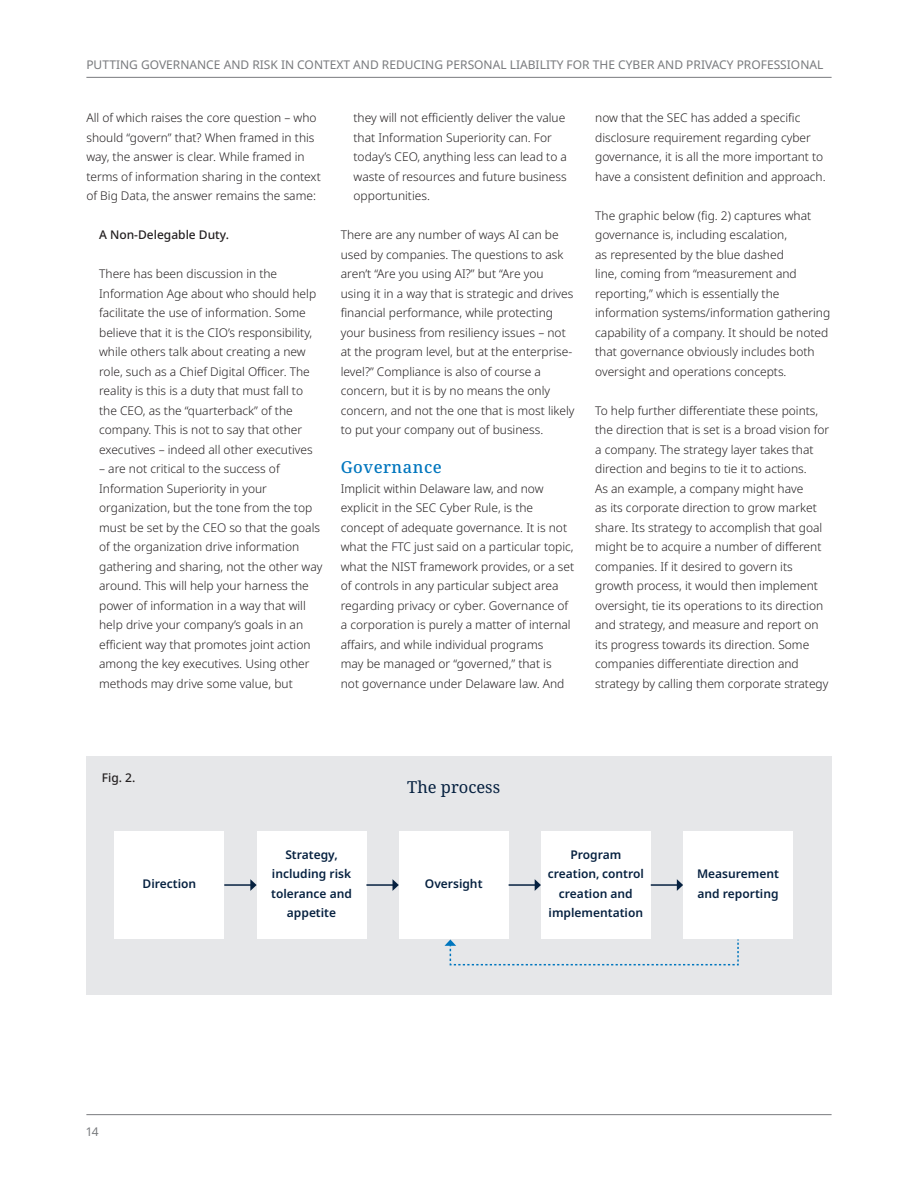
<style>
.page{position:relative;width:918px;height:1188px;background:#fff}
.page>*{position:absolute;margin:0;border:0;box-sizing:border-box;transform-origin:0 0}
.Subhead_1{font:500 16.5px "Noto Serif";letter-spacing:.03em;color:#0076be}
.Contact_name{font:16.5px "Noto Serif";color:#062140}
.Body_copy{font:300 12px/19.5px "Noto Sans";color:#231f20}
.Body_copy_-_indent{font:300 12px/19.5px "Noto Sans";color:#231f20}
.Contact_name-2{font:600 12px/19.5px "Noto Sans";color:#062140;text-align:center}
.t1{font:12px "Noto Sans";color:#787a7d}
.Body_copy_-_indent-2{font:500 12px "Noto Sans";color:#231f20}
.Body_copy-2{font:500 12px "Noto Sans";color:#231f20}
</style>
<div class="page">
<hr style="left:86px;top:1114px;width:746px;height:1px;background:#787a7d">
<hr style="left:86px;top:77px;width:746px;height:1px;background:#787a7d">
<div style="left:86px;top:756px;width:746px;height:239px;background:#e6e7e9"></div>
<div style="left:114px;top:831px;width:110px;height:108px;background:#fff"></div>
<div style="left:257px;top:831px;width:109px;height:108px;background:#fff"></div>
<div style="left:399px;top:831px;width:110px;height:108px;background:#fff"></div>
<div style="left:541px;top:831px;width:110px;height:108px;background:#fff"></div>
<div style="left:683px;top:831px;width:110px;height:108px;background:#fff"></div>
<hr style="left:224px;top:884px;width:27px;height:2px;background:#062140">
<svg style="left:250px;top:879px;width:7px;height:12px"></svg>
<hr style="left:366px;top:884px;width:27px;height:2px;background:#062140">
<svg style="left:393px;top:879px;width:6px;height:12px"></svg>
<hr style="left:509px;top:884px;width:26px;height:2px;background:#062140">
<svg style="left:535px;top:879px;width:6px;height:12px"></svg>
<hr style="left:651px;top:884px;width:27px;height:2px;background:#062140">
<svg style="left:677px;top:879px;width:6px;height:12px"></svg>
<svg style="left:445px;top:939px;width:294px;height:27px"></svg>
<p class="t1" style="left:86px;top:56px;width:739px">PUTTING GOVERNANCE AND RISK IN CONTEXT AND REDUCING PERSONAL LIABILITY FOR THE CYBER AND PRIVACY PROFESSIONAL</p>
<p class="Body_copy" style="left:86px;top:108px;width:236px">All of which raises the core question – who should “govern” that? When framed in this way, the answer is clear. While framed in terms of information sharing in the context of Big Data, the answer remains the same:</p>
<p class="Body_copy_-_indent-2" style="left:99px;top:226px;width:131px">A Non-Delegable Duty.</p>
<p class="Body_copy_-_indent" style="left:99px;top:264px;width:219px">There has been discussion in the Information Age about who should help facilitate the use of information. Some believe that it is the CIO’s responsibility, while others talk about creating a new role, such as a Chief Digital Officer. The reality is this is a duty that must fall to the CEO, as the “quarterback” of the company. This is not to say that other executives – indeed all other executives</p>
<p class="Body_copy_-_indent" style="left:99px;top:459px;width:225px">– are not critical to the success of Information Superiority in your organization, but the tone from the top must be set by the CEO so that the goals of the organization drive information gathering and sharing, not the other way around. This will help your harness the power of information in a way that will help drive your company’s goals in an efficient way that promotes joint action among the key executives. Using other methods may drive some value, but</p>
<p class="Body_copy_-_indent" style="left:354px;top:108px;width:215px">they will not efficiently deliver the value that Information Superiority can. For today’s CEO, anything less can lead to a waste of resources and future business opportunities.</p>
<p class="Body_copy" style="left:341px;top:225px;width:235px">There are any number of ways AI can be used by companies. The questions to ask aren’t “Are you using AI?” but “Are you using it in a way that is strategic and drives financial performance, while protecting your business from resiliency issues – not at the program level, but at the enterprise&shy;level?” Compliance is also of course a concern, but it is by no means the only concern, and not the one that is most likely to put your company out of business.</p>
<p class="Subhead_1" style="left:341px;top:456px;width:103px">Governance</p>
<p class="Body_copy" style="left:341px;top:479px;width:235px">Implicit within Delaware law, and now explicit in the SEC Cyber Rule, is the concept of adequate governance. It is not what the FTC just said on a particular topic, what the NIST framework provides, or a set of controls in any particular subject area regarding privacy or cyber. Governance of a corporation is purely a matter of internal affairs, and while individual programs<br>may be managed or “governed,” that is<br>not governance under Delaware law. And</p>
<p class="Body_copy" style="left:595px;top:108px;width:232px">now that the SEC has added a specific disclosure requirement regarding cyber governance, it is all the more important to have a consistent definition and approach.</p>
<p class="Body_copy" style="left:595px;top:206px;width:237px">The graphic below (fig. 2) captures what governance is, including escalation,<br>as represented by the blue dashed<br>line, coming from “measurement and reporting,” which is essentially the information systems/information gathering capability of a company. It should be noted that governance obviously includes both oversight and operations concepts.</p>
<p class="Body_copy" style="left:595px;top:401px;width:236px">To help further differentiate these points, the direction that is set is a broad vision for a company. The strategy layer takes that direction and begins to tie it to actions.<br>As an example, a company might have<br>as its corporate direction to grow market share. Its strategy to accomplish that goal might be to acquire a number of different companies. If it desired to govern its growth process, it would then implement oversight, tie its operations to its direction and strategy, and measure and report on its progress towards its direction. Some companies differentiate direction and strategy by calling them corporate strategy</p>
<p class="Body_copy-2" style="left:102px;top:769px;width:35px">Fig. 2.</p>
<p class="Contact_name" style="left:407px;top:776px;width:94px">The process</p>
<p class="Contact_name-2" style="left:143px;top:874px;width:55px">Direction</p>
<p class="Contact_name-2" style="left:271px;top:845px;width:82px">Strategy, including risk tolerance and appetite</p>
<p class="Contact_name-2" style="left:425px;top:874px;width:59px">Oversight</p>
<p class="Contact_name-2" style="left:548px;top:845px;width:98px">Program creation, control creation and implementation</p>
<p class="Contact_name-2" style="left:697px;top:865px;width:83px;text-align:left">Measurement and reporting</p>
<p class="t1" style="left:86px;top:1123px;width:14px">14</p>
</div>
